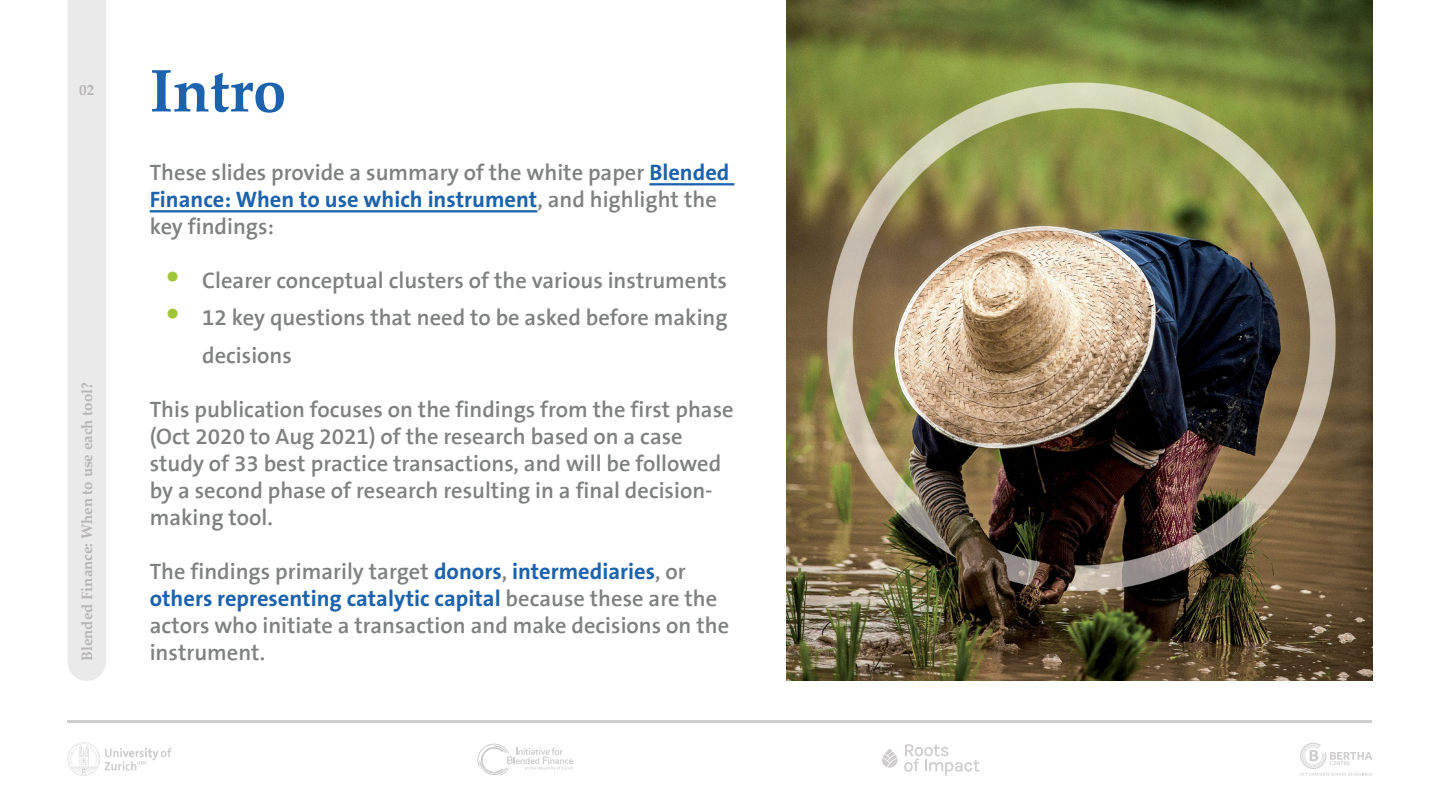
<style>
.page{position:relative;width:1440px;height:810px;background:#fff}
.page>*{position:absolute;margin:0;border:0;box-sizing:border-box;transform-origin:0 0}
.t1{font:700 60px "Palatino Linotype";color:#1c62ac}
.t2{font:600 22.5px/27px "The Sans B6";color:#7f8080}
.t3{font:700 22.5px "The Sans B7";color:#1c62ac}
.t4{font:700 15px "Palatino Linotype";color:#b6b4b4}
.s1{font-family:"The Sans B7";font-weight:700;color:#1c62ac}
.s2{font-family:"The Sans B6";font-weight:600;color:#7f8080}
.s3{font-size:37.5px;color:#a2c63a}
</style>
<div class="page">
<svg style="left:68px;top:743px;width:104px;height:33px"></svg>
<svg style="left:477px;top:743px;width:96px;height:33px"></svg>
<svg style="left:904px;top:744px;width:76px;height:32px"></svg>
<svg style="left:882px;top:749px;width:16px;height:19px"></svg>
<svg style="left:1300px;top:743px;width:72px;height:33px"></svg>
<hr style="left:68px;top:721px;width:1304px;height:2px;background:#cfcdcd">
<div style="left:68px;top:0;width:38px;height:681px;background:#ebeaea"></div>
<hr style="left:649px;top:183px;width:85px;height:2px;background:#1c62ac">
<hr style="left:150px;top:210px;width:387px;height:2px;background:#1c62ac">
<img style="left:786px;top:0;width:586px;height:681px">
<p class="t4" style="left:79px;top:79px;width:16px">02</p>
<p class="t4" style="left:76px;top:661px;width:280px;rotate:-90deg">Blended Finance: When to use each tool?</p>
<h1 class="t1" style="left:150px;top:48px;width:138px">Intro</h1>
<p class="t2" style="left:150px;top:160px;width:581px">These slides provide a summary of the white paper <span class="s1">Blended</span></p>
<p class="t3" style="left:150px;top:187px;width:569px">Finance: When to use which instrument<span class="s2">, and highlight the</span></p>
<p class="t2" style="left:150px;top:214px;width:126px">key findings:</p>
<p class="t2" style="left:165px;top:268px;width:564px"><span class="s3">•</span> Clearer conceptual clusters of the various instruments</p>
<p class="t2" style="left:202px;top:300px;width:527px;line-height:37.5px;text-indent:-38px"><span class="s3">•</span> 12 key questions that need to be asked before making decisions</p>
<p class="t2" style="left:150px;top:397px;width:585px">This publication focuses on the findings from the first phase (Oct 2020 to Aug 2021) of the research based on a case study of 33 best practice transactions, and will be followed by a second phase of research resulting in a final decision&shy;making tool.</p>
<p class="t2" style="left:150px;top:559px;width:538px">The findings primarily target <span class="s1">donors</span>, <span class="s1">intermediaries</span>, or</p>
<p class="t3" style="left:150px;top:586px;width:569px">others representing catalytic capital <span class="s2">because these are the</span></p>
<p class="t2" style="left:150px;top:613px;width:581px">actors who initiate a transaction and make decisions on the instrument.</p>
</div>
